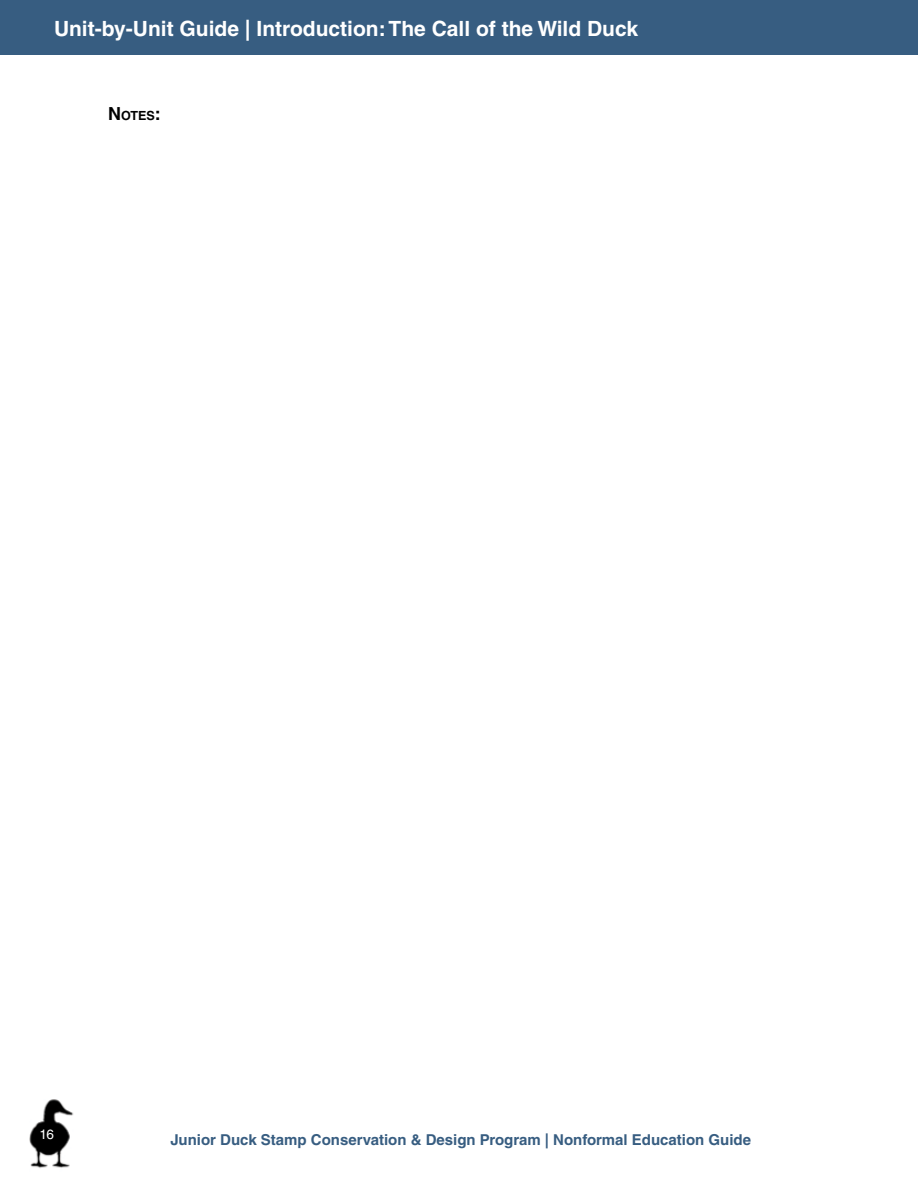
<style>
.page{position:relative;width:918px;height:1188px;background:#fff}
.page>*{position:absolute;margin:0;border:0;box-sizing:border-box;transform-origin:0 0}
.t1{font:700 21px "Helvetica LT Std";color:#fff}
.t2{font:700 15px "Helvetica LT Std";color:#375d81}
.t3{font:13.5px "Helvetica LT Std";color:#fff}
.t4{font:700 12.6px "Helvetica LT Std";color:#000}
.s1{font-size:18px}
</style>
<div class="page">
<div style="left:0;top:0;width:918px;height:54px;background:#375d81"></div>
<img style="left:29px;top:1099px;width:45px;height:69px">
<h1 class="t1" style="left:54px;top:16px;width:586px">Unit-by-Unit Guide | Introduction: The Call of the Wild Duck</h1>
<p class="t4" style="left:108px;top:108px;width:54px"><span class="s1">N</span>OTES<span class="s1">:</span></p>
<p class="t3" style="left:39px;top:1127px;width:16px">16</p>
<p class="t2" style="left:171px;top:1130px;width:582px">Junior Duck Stamp Conservation &amp; Design Program | Nonformal Education Guide</p>
</div>
